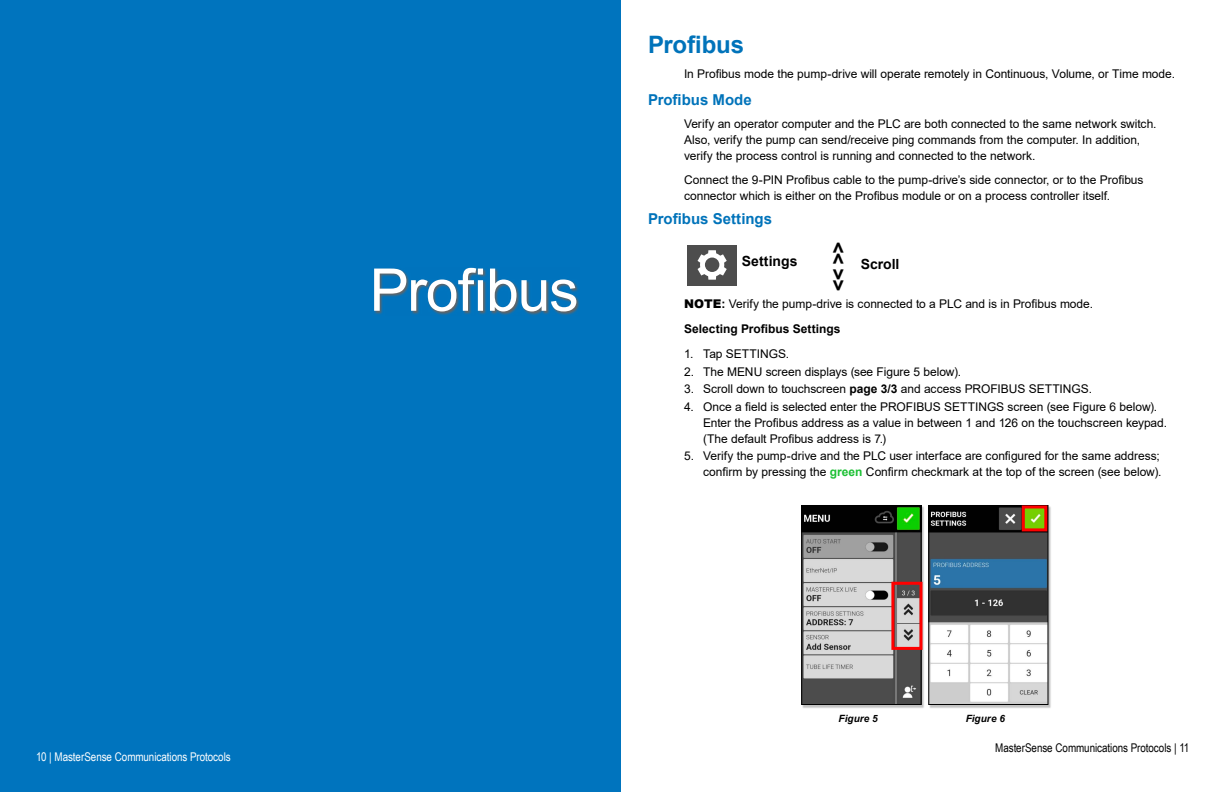
<style>
.page{position:relative;width:1224px;height:792px;background:#fff}
.page>*{position:absolute;margin:0;border:0;box-sizing:border-box;transform-origin:0 0}
.Heading_01{font:59px "Arial";letter-spacing:-.02em;color:#fff}
.Subhead_01{font:700 24px "Arial";letter-spacing:-.005em;color:#0073ba}
.t1{font:700 19.8px "Filson Pro";color:#000}
.Subhead_03{font:700 15px "Arial";color:#0073ba}
.icon_text{font:700 14px "Arial";color:#000}
.text{font:12px/16px "Arial";letter-spacing:-.005em;color:#000}
.text_note_indent_0_5{font:12px "Arial";letter-spacing:-.005em;color:#000}
.text_footer_right{font:12px "Arial Narrow";letter-spacing:-.005em;color:#fff}
.t2{font:12px "Arial Narrow";letter-spacing:-.005em;color:#000}
.text_display_12pt_0_5_indent{font:700 12px "Arial";color:#000}
.illustration_calouts_12_center{font:italic 700 10px "Arial";letter-spacing:.005em;color:#000}
.s1{font-weight:900}
.s2{font-weight:700}
.s3{font-weight:700;color:#1cc034}
</style>
<div class="page">
<div style="left:687px;top:245px;width:50px;height:40px;background:#4d4d4d"></div>
<svg style="left:698px;top:250px;width:29px;height:30px"></svg>
<div style="left:802px;top:506px;width:123px;height:203px;background:#b0b0b0;opacity:.75"></div>
<img style="left:803px;top:507px;width:117px;height:196px">
<div style="left:801px;top:505px;width:121px;height:200px;border:1px solid #000"></div>
<div style="left:929px;top:506px;width:122px;height:203px;background:#b0b0b0;opacity:.75"></div>
<img style="left:930px;top:507px;width:117px;height:196px">
<div style="left:928px;top:505px;width:121px;height:200px;border:1px solid #000"></div>
<div style="left:891px;top:582px;width:31px;height:68px;border:3px solid #f00"></div>
<div style="left:1022px;top:505px;width:25px;height:26px;border:3px solid #f00"></div>
<div style="left:0;top:0;width:621px;height:792px;background:#0074be"></div>
<svg style="left:374px;top:268px;width:206px;height:47px"></svg>
<p class="text_footer_right" style="left:36px;top:748px;width:196px">10 | MasterSense Communications Protocols</p>
<p class="Heading_01" style="left:370px;top:249px;width:211px">Profibus</p>
<p class="Subhead_01" style="left:648px;top:28px;width:98px">Profibus</p>
<p class="text" style="left:684px;top:66px;width:493px">In Profibus mode the pump-drive will operate remotely in Continuous, Volume, or Time mode.</p>
<p class="text" style="left:684px;top:116px;width:474px">Verify an operator computer and the PLC are both connected to the same network switch.<br>Also, verify the pump can send/receive ping commands from the computer. In addition, verify the process control is running and connected to the network.</p>
<p class="text" style="left:684px;top:172px;width:461px">Connect the 9-PIN Profibus cable to the pump-drive’s side connector, or to the Profibus connector which is either on the Profibus module or on a process controller itself.</p>
<p class="Subhead_03" style="left:648px;top:89px;width:105px">Profibus Mode</p>
<p class="Subhead_03" style="left:648px;top:208px;width:126px">Profibus Settings</p>
<p class="t1" style="left:852px;top:242px;width:24px;rotate:90deg">&lt;&lt;</p>
<p class="icon_text" style="left:742px;top:251px;width:57px">Settings</p>
<p class="icon_text" style="left:861px;top:254px;width:40px">Scroll</p>
<p class="text_note_indent_0_5" style="left:684px;top:296px;width:410px"><span class="s1">NOTE</span><span class="s2">:</span> Verify the pump-drive is connected to a PLC and is in Profibus mode.</p>
<p class="text_display_12pt_0_5_indent" style="left:684px;top:321px;width:158px">Selecting Profibus Settings</p>
<p class="text" style="left:684px;top:346px;width:107px">1. Tap SETTINGS.</p>
<p class="text" style="left:684px;top:364px;width:279px">2. The MENU screen displays (see Figure 5 below).</p>
<p class="text" style="left:684px;top:381px;width:409px">3. Scroll down to touchscreen <span class="s2">page 3/3</span> and access PROFIBUS SETTINGS.</p>
<p class="text" style="left:703px;top:399px;width:465px;text-indent:-19px">4. Once a field is selected enter the PROFIBUS SETTINGS screen (see Figure 6 below).<br>Enter the Profibus address as a value in between 1 and 126 on the touchscreen keypad. (The default Profibus address is 7.)</p>
<p class="text" style="left:684px;top:448px;width:479px;text-align:right">5. Verify the pump-drive and the PLC user interface are configured for the same address; confirm by pressing the <span class="s3">green</span> Confirm checkmark at the top of the screen (see below).</p>
<p class="illustration_calouts_12_center" style="left:839px;top:712px;width:41px">Figure 5</p>
<p class="illustration_calouts_12_center" style="left:966px;top:712px;width:41px">Figure 6</p>
<p class="t2" style="left:995px;top:739px;width:196px">MasterSense Communications Protocols | 11</p>
</div>
